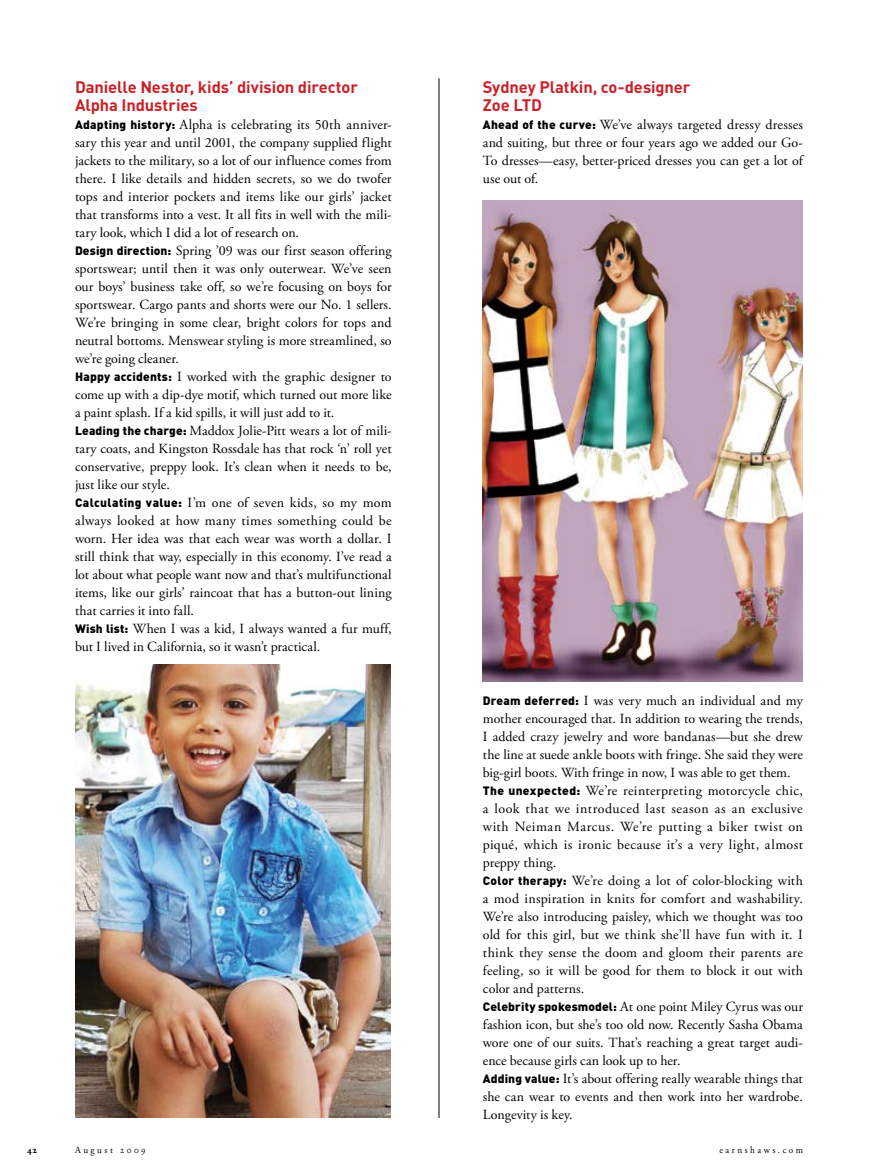
<style>
.page{position:relative;width:878px;height:1175px;background:#fff}
.page>*{position:absolute;margin:0;border:0;box-sizing:border-box;transform-origin:0 0}
.t1{font:700 16.5px/18px "DIN";letter-spacing:-.005em;color:#cb2027}
.t2{font:13.95px/18px "Adobe Garamond Pro";letter-spacing:.005em;color:#000}
.t3{font:9.75px "Adobe Garamond";letter-spacing:.27em;color:#000;scale:.95 1}
.t4{font:9.75px "Adobe Garamond Bold Os F";color:#000;scale:.95 1}
.s1{font-family:"DIN";font-weight:900;font-size:12px}
.s2{font-family:"Adobe Garamond Regular SC"}
</style>
<div class="page">
<hr style="left:438px;top:78px;width:1px;height:1040px;background:#000">
<img style="left:75px;top:664px;width:315px;height:454px">
<img style="left:483px;top:200px;width:319px;height:482px">
<p class="t1" style="left:75px;top:77px;width:284px">Danielle Nestor, kids’ division director<br>Alpha Industries</p>
<p class="t2" style="left:75px;top:116px;width:318px"><span class="s1">Adapting history:</span> Alpha is celebrating its 50th anniver&shy;sary this year and until 2001, the company supplied flight jackets to the military, so a lot of our influence comes from there. I like details and hidden secrets, so we do twofer tops and interior pockets and items like our girls’ jacket that transforms into a vest. It all fits in well with the mili&shy;tary look, which I did a lot of research on.<br><span class="s1">Design direction:</span> Spring ’09 was our first season offering sportswear; until then it was only outerwear. We’ve seen our boys’ business take off, so we’re focusing on boys for sportswear. Cargo pants and shorts were our No. 1 sellers.<br>We’re bringing in some clear, bright colors for tops and neutral bottoms. Menswear styling is more streamlined, so we’re going cleaner.<br><span class="s1">Happy accidents:</span> I worked with the graphic designer to come up with a dip-dye motif, which turned out more like a paint splash. If a kid spills, it will just add to it.<br><span class="s1">Leading the charge:</span> Maddox Jolie-Pitt wears a lot of mili&shy;tary coats, and Kingston Rossdale has that rock ‘n’ roll yet conservative, preppy look. It’s clean when it needs to be, just like our style.<br><span class="s1">Calculating value:</span> I’m one of seven kids, so my mom always looked at how many times something could be worn. Her idea was that each wear was worth a dollar. I still think that way, especially in this economy. I’ve read a lot about what people want now and that’s multifunctional items, like our girls’ raincoat that has a button-out lining that carries it into fall.<br><span class="s1">Wish list:</span> When I was a kid, I always wanted a fur muff, but I lived in California, so it wasn’t practical.</p>
<p class="t1" style="left:483px;top:77px;width:209px">Sydney Platkin, co-designer<br>Zoe LTD</p>
<p class="t2" style="left:483px;top:116px;width:321px;text-align:justify"><span class="s1">Ahead of the curve:</span> We’ve always targeted dressy dresses and suiting, but three or four years ago we added our Go-To dresses—easy, better-priced dresses you can get a lot of use out of.</p>
<p class="t2" style="left:483px;top:692px;width:321px"><span class="s1">Dream deferred:</span> I was very much an individual and my mother encouraged that. In addition to wearing the trends, I added crazy jewelry and wore bandanas—but she drew the line at suede ankle boots with fringe. She said they were big-girl boots. With fringe in now, I was able to get them.<br><span class="s1">The unexpected:</span> We’re reinterpreting motorcycle chic, a look that we introduced last season as an exclusive with Neiman Marcus. We’re putting a biker twist on piqué, which is ironic because it’s a very light, almost preppy thing.<br><span class="s1">Color therapy:</span> We’re doing a lot of color-blocking with a mod inspiration in knits for comfort and washability.<br>We’re also introducing paisley, which we thought was too old for this girl, but we think she’ll have fun with it. I think they sense the doom and gloom their parents are feeling, so it will be good for them to block it out with color and patterns.<br><span class="s1">Celebrity spokesmodel:</span> At one point Miley Cyrus was our fashion icon, but she’s too old now. Recently Sasha Obama wore one of our suits. That’s reaching a great target audi&shy;ence because girls can look up to her.<br><span class="s1">Adding value:</span> It’s about offering really wearable things that she can wear to events and then work into her wardrobe.<br>Longevity is key.</p>
<p class="t4" style="left:27px;top:1144px;width:12px">42</p>
<p class="t3" style="left:75px;top:1144px;width:75px">August <span class="s2">2009</span></p>
<p class="t3" style="left:719px;top:1144px;width:90px">earnshaws.com</p>
</div>
